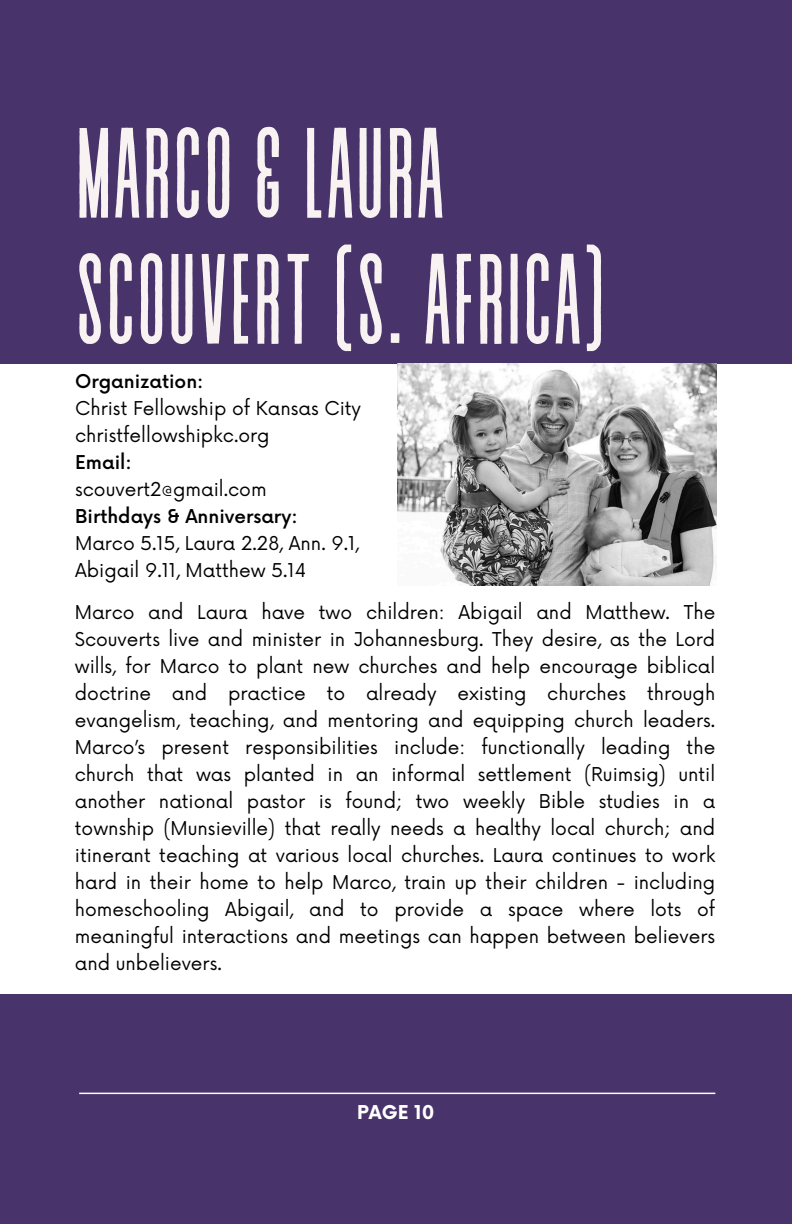
<style>
.page{position:relative;width:792px;height:1224px;background:#fff}
.page>*{position:absolute;margin:0;border:0;box-sizing:border-box;transform-origin:0 0}
.t1{font:128.2px/126px "Revive 80 Tall";color:#f8f3f2}
.t2{font:18.6px/27px "Now";color:#000;text-align:justify}
.t3{font:500 18.6px "Now";color:#000}
.t4{font:700 18.6px "Now";color:#fff}
</style>
<div class="page">
<div style="left:0;top:0;width:792px;height:363px;background:#48336b"></div>
<img style="left:397px;top:363px;width:320px;height:222px">
<div style="left:0;top:994px;width:792px;height:230px;background:#48336b"></div>
<hr style="left:79px;top:1093px;width:636px;height:1px;background:#fff">
<p class="t1" style="left:75px;top:122px;width:532px">MARCO &amp; LAURA<br>SCOUVERT (S. AFRICA)</p>
<p class="t3" style="left:75px;top:372px;width:130px">Organization:</p>
<p class="t2" style="left:75px;top:396px;width:288px">Christ Fellowship of Kansas City</p>
<p class="t2" style="left:75px;top:423px;width:196px">christfellowshipkc.org</p>
<p class="t3" style="left:75px;top:453px;width:58px">Email:</p>
<p class="t2" style="left:75px;top:477px;width:193px">scouvert2@gmail.com</p>
<p class="t3" style="left:75px;top:507px;width:224px">Birthdays &amp; Anniversary:</p>
<p class="t2" style="left:75px;top:531px;width:286px">Marco 5.15, Laura 2.28, Ann. 9.1,</p>
<h2 class="t2" style="left:75px;top:558px;width:233px">Abigail 9.11, Matthew 5.14</h2>
<h1 class="t2" style="left:75px;top:600px;width:642px">Marco and Laura have two children: Abigail and Matthew. The Scouverts live and minister in Johannesburg. They desire, as the Lord wills, for Marco to plant new churches and help encourage biblical doctrine and practice to already existing churches through evangelism, teaching, and mentoring and equipping church leaders.<br>Marco’s present responsibilities include: functionally leading the church that was planted in an informal settlement (Ruimsig) until another national pastor is found; two weekly Bible studies in a township (Munsieville) that really needs a healthy local church; and itinerant teaching at various local churches. Laura continues to work hard in their home to help Marco, train up their children - including homeschooling Abigail, and to provide a space where lots of meaningful interactions and meetings can happen between believers and unbelievers.</h1>
<p class="t4" style="left:357px;top:1102px;width:79px">PAGE 10</p>
</div>
